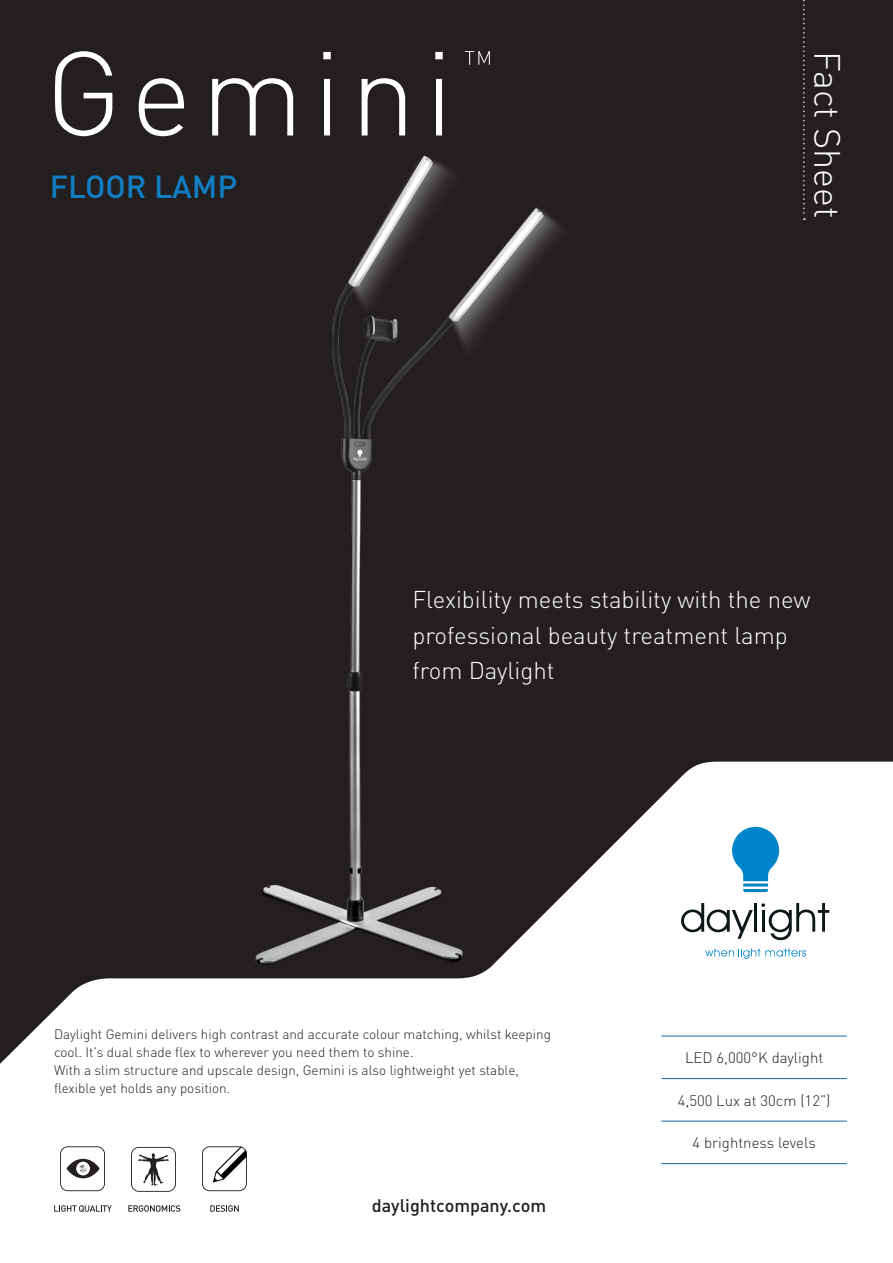
<style>
.page{position:relative;width:893px;height:1263px;background:#fff}
.page>*{position:absolute;margin:0;border:0;box-sizing:border-box;transform-origin:0 0}
.t1{font:300 36px "DIN Pro";color:#fff}
.t2{font:500 31.5px "DIN Pro";color:#127ec2}
.t3{font:300 24px/35.5px "DIN Pro";color:#fff}
.t4{font:500 18px "DIN Pro";color:#231f20}
.t5{font:300 15px "DIN Pro";color:#231f20}
.t6{font:300 13.5px/18px "DIN Pro";color:#231f20}
</style>
<div class="page">
<div style="left:0;top:0;width:893px;height:1140px;background:#231f20"></div>
<img style="left:332px;top:155px;width:229px;height:607px">
<svg style="left:55px;top:51px;width:57px;height:85px"></svg>
<svg style="left:139px;top:78px;width:45px;height:58px"></svg>
<svg style="left:212px;top:78px;width:81px;height:57px"></svg>
<svg style="left:323px;top:52px;width:8px;height:83px"></svg>
<svg style="left:362px;top:78px;width:43px;height:57px"></svg>
<svg style="left:435px;top:52px;width:8px;height:83px"></svg>
<svg style="left:465px;top:51px;width:25px;height:14px"></svg>
<svg style="left:803px;top:0;width:2px;height:220px"></svg>
<svg style="left:0;top:762px;width:893px;height:449px;fill:#fff"></svg>
<hr style="left:661px;top:1036px;width:186px;height:1px;background:#1664ae">
<hr style="left:661px;top:1078px;width:186px;height:1px;background:#1664ae">
<hr style="left:661px;top:1121px;width:186px;height:1px;background:#1664ae">
<hr style="left:661px;top:1163px;width:186px;height:1px;background:#1664ae">
<svg style="left:60px;top:1146px;width:45px;height:45px"></svg>
<svg style="left:131px;top:1147px;width:45px;height:45px"></svg>
<svg style="left:128px;top:1205px;width:52px;height:7px"></svg>
<svg style="left:54px;top:1205px;width:58px;height:7px"></svg>
<svg style="left:210px;top:1205px;width:29px;height:7px"></svg>
<svg style="left:202px;top:1146px;width:45px;height:45px"></svg>
<svg style="left:732px;top:827px;width:47px;height:65px;background:#4faada"></svg>
<svg style="left:705px;top:948px;width:101px;height:11px"></svg>
<svg style="left:761px;top:903px;width:68px;height:37px;background:#c1c4c4"></svg>
<hr style="left:754px;top:903px;width:3px;height:29px;background:#0d1619">
<svg style="left:681px;top:903px;width:72px;height:36px;background:#c7c9c9"></svg>
<h2 class="t2" style="left:50px;top:162px;width:189px">FLOOR LAMP</h2>
<h1 class="t1" style="left:855px;top:51px;width:169px;rotate:90deg">Fact Sheet</h1>
<h3 class="t3" style="left:412px;top:580px;width:400px">Flexibility meets stability with the new professional beauty treatment lamp from Daylight</h3>
<p class="t6" style="left:54px;top:1024px;width:498px">Daylight Gemini delivers high contrast and accurate colour matching, whilst keeping cool. It’s dual shade flex to wherever you need them to shine.<br>With a slim structure and upscale design, Gemini is also lightweight yet stable, flexible yet holds any position.</p>
<h3 class="t4" style="left:372px;top:1191px;width:176px">daylightcompany.com</h3>
<p class="t5" style="left:685px;top:1046px;width:140px">LED 6,000°K daylight</p>
<p class="t5" style="left:678px;top:1089px;width:154px">4,500 Lux at 30cm (12”)</p>
<p class="t5" style="left:692px;top:1131px;width:125px">4 brightness levels</p>
</div>
